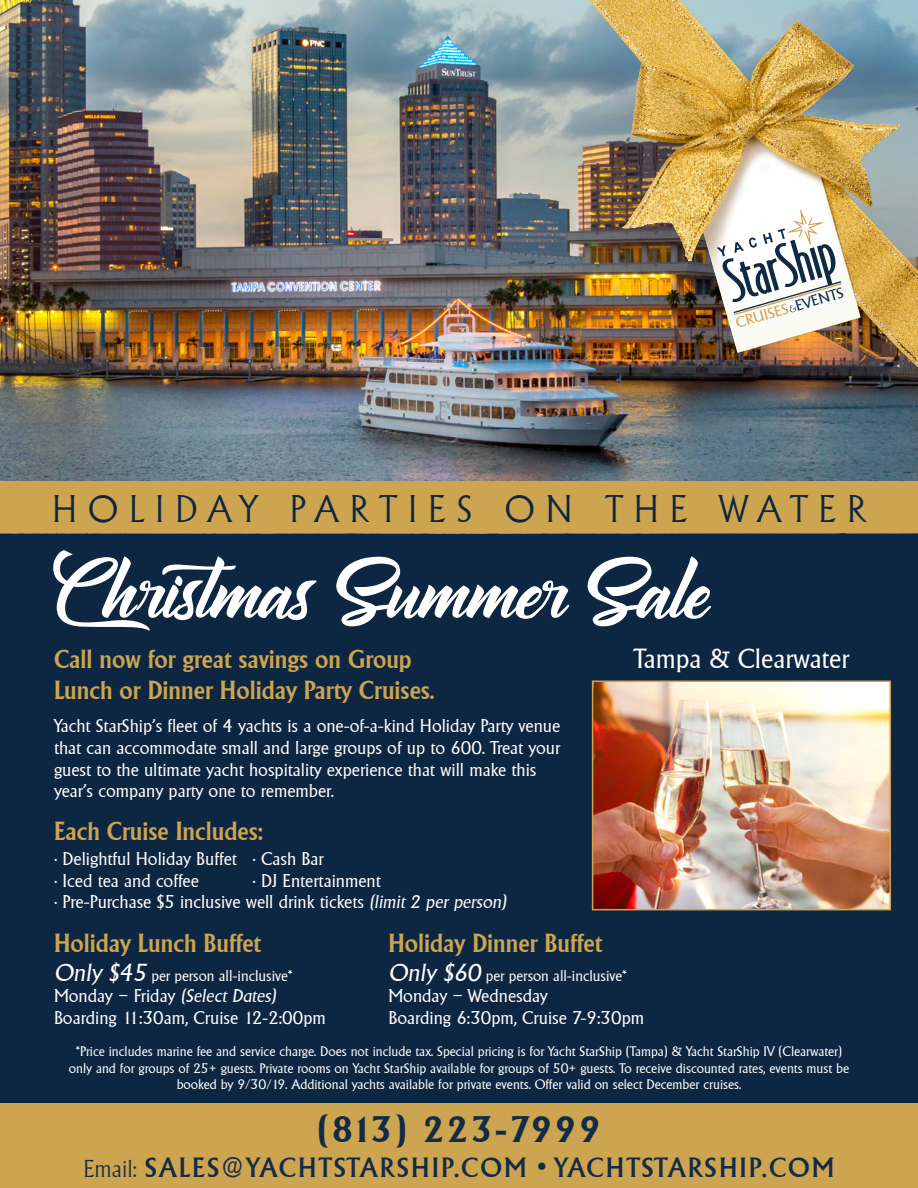
<style>
.page{position:relative;width:918px;height:1188px;background:#0d2641}
.page>*{position:absolute;margin:0;border:0;box-sizing:border-box;transform-origin:0 0}
.t1{font:144.45px "Amontillados";color:#fff}
.t2{font:300 37.5px "Adelon";letter-spacing:.29em;color:#0d2641}
.t3{font:600 36px "Adelon";letter-spacing:.075em;color:#122b46}
.t4{font:500 27.15px "Adelon";letter-spacing:.075em;color:#122b46}
.t5{font:27px "Adelon";color:#fff}
.t6{font:600 25.5px "Adelon";color:#cda44f;scale:.93 1}
.t7{font:18px/21.6px "Adelon";color:#fff}
.t8{font:15px "Adelon";color:#fff}
.t9{font:14.7px "Adelon";color:#cea450;scale:1.07 1}
.t10{font:13.5px "Adelon";color:#fff}
.s1{color:#0e2a45}
.s2{font-style:italic}
.s3{font-style:italic;font-size:24px}
.s4{font-weight:300;font-size:23.7px}
</style>
<div class="page">
<img style="left:0;top:0;width:918px;height:482px">
<img style="left:589px;top:0;width:98px;height:229px">
<svg style="left:717px;top:210px;width:125px;height:105px"></svg>
<div style="left:0;top:482px;width:918px;height:51px;background:#cda44f"></div>
<div style="left:0;top:1104px;width:918px;height:84px;background:#cda44f"></div>
<img style="left:595px;top:684px;width:293px;height:223px">
<div style="left:592px;top:681px;width:299px;height:229px;border:2px solid #cda44f"></div>
<p class="t9" style="left:734px;top:315px;width:106px;rotate:-16deg">CRUISES <span class="s1">EVENTS</span></p>
<p class="t2" style="left:52px;top:487px;width:815px">HOLIDAY PARTIES ON THE WATER</p>
<p class="t1" style="left:52px;top:483px;width:661px">ChristmasSummerSale</p>
<p class="t6" style="left:54px;top:644px;width:386px">Call now for great savings on Group</p>
<p class="t6" style="left:54px;top:675px;width:411px">Lunch or Dinner Holiday Party Cruises.</p>
<p class="t7" style="left:54px;top:715px;width:508px">Yacht StarShip’s fleet of 4 yachts is a one-of-a-kind Holiday Party venue that can accommodate small and large groups of up to 600. Treat your guest to the ultimate yacht hospitality experience that will make this year’s company party one to remember.</p>
<p class="t6" style="left:54px;top:816px;width:227px">Each Cruise Includes:</p>
<p class="t7" style="left:54px;top:848px;width:271px">• Delightful Holiday Buffet • Cash Bar</p>
<p class="t7" style="left:54px;top:870px;width:146px">• Iced tea and coffee</p>
<p class="t7" style="left:253px;top:870px;width:130px">• DJ Entertainment</p>
<p class="t7" style="left:54px;top:891px;width:454px">• Pre-Purchase $5 inclusive well drink tickets <span class="s2">(limit 2 per person)</span></p>
<p class="t5" style="left:633px;top:643px;width:217px">Tampa &amp; Clearwater</p>
<p class="t6" style="left:54px;top:928px;width:224px">Holiday Lunch Buffet</p>
<p class="t8" style="left:54px;top:967px;width:240px"><span class="s3">Only $45</span> per person all-inclusive*</p>
<p class="t7" style="left:54px;top:985px;width:224px">Monday – Friday <span class="s2">(Select Dates)</span></p>
<p class="t7" style="left:54px;top:1007px;width:273px">Boarding 11:30am, Cruise 12-2:00pm</p>
<p class="t6" style="left:388px;top:928px;width:231px">Holiday Dinner Buffet</p>
<p class="t8" style="left:388px;top:967px;width:240px"><span class="s3">Only $60</span> per person all-inclusive*</p>
<p class="t7" style="left:388px;top:985px;width:161px">Monday – Wednesday</p>
<p class="t7" style="left:388px;top:1007px;width:257px">Boarding 6:30pm, Cruise 7-9:30pm</p>
<p class="t10" style="left:76px;top:1044px;width:768px">*Price includes marine fee and service charge. Does not include tax. Special pricing is for Yacht StarShip (Tampa) &amp; Yacht StarShip IV (Clearwater)</p>
<p class="t10" style="left:69px;top:1060px;width:782px">only and for groups of 25+ guests. Private rooms on Yacht StarShip available for groups of 50+ guests. To receive discounted rates, events must be</p>
<p class="t10" style="left:177px;top:1077px;width:566px">booked by 9/30/19. Additional yachts available for private events. Offer valid on select December cruises.</p>
<p class="t3" style="left:317px;top:1109px;width:285px">(813) 223-7999</p>
<p class="t4" style="left:83px;top:1151px;width:753px"><span class="s4">Email:</span> SALES@YACHTSTARSHIP.COM <sup>●</sup> YACHTSTARSHIP.COM</p>
</div>
